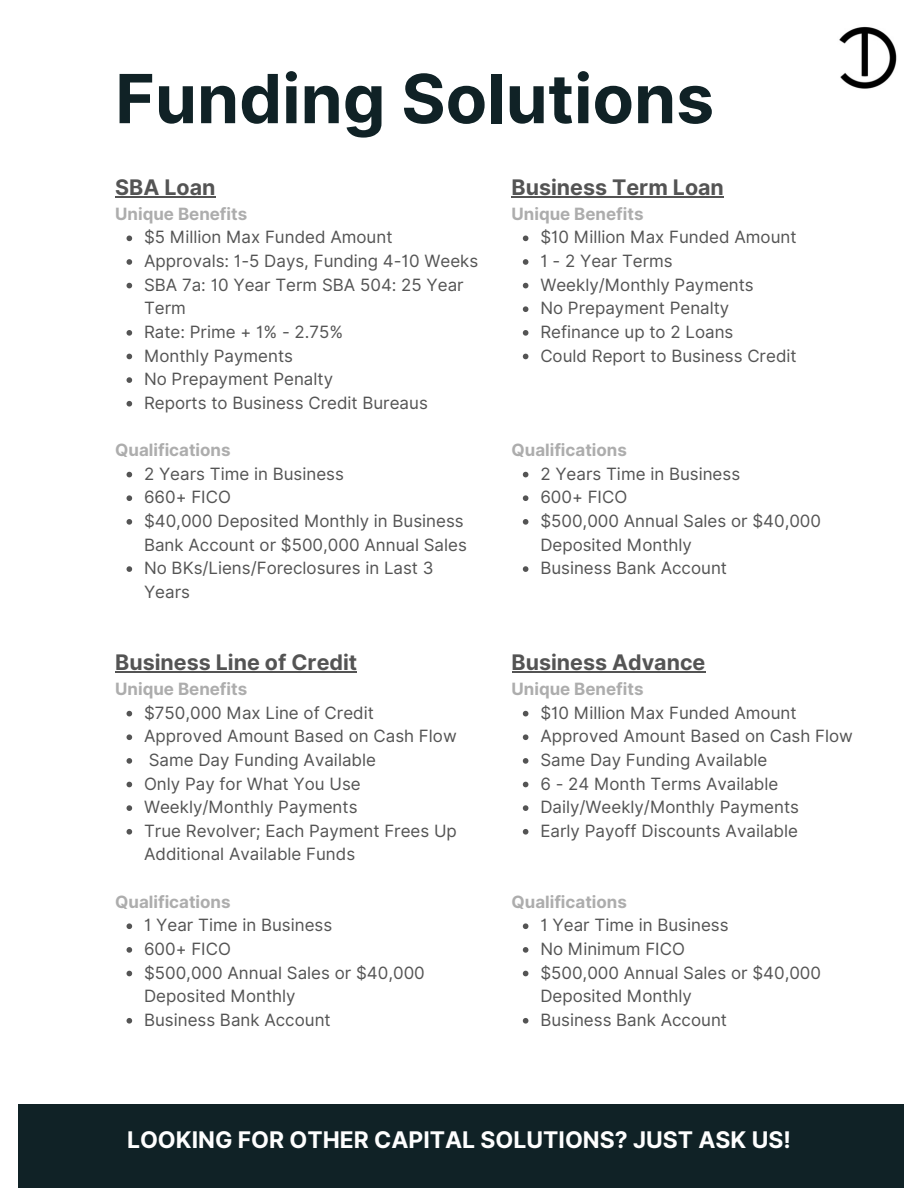
<style>
.page{position:relative;width:918px;height:1188px;background:#fff}
.page>*{position:absolute;margin:0;border:0;box-sizing:border-box;transform-origin:0 0}
.t1{font:700 67.8px "Inter";color:#102226}
.t2{font:700 22.95px "Inter";color:#fefefe}
.t3{font:700 21.45px "Inter";color:#545454}
.t4{font:16.95px/23.7px "Inter";color:#545454}
.t5{font:700 16.95px "Inter";color:#adadad}
</style>
<div class="page">
<div style="left:18px;top:1104px;width:886px;height:84px;background:#102226"></div>
<img style="left:839px;top:26px;width:58px;height:63px">
<hr style="left:115px;top:196px;width:101px;height:1px;background:#545454">
<svg style="left:127px;top:236px;width:5px;height:5px"></svg>
<svg style="left:127px;top:259px;width:5px;height:6px"></svg>
<svg style="left:127px;top:283px;width:5px;height:5px"></svg>
<svg style="left:127px;top:330px;width:5px;height:6px"></svg>
<svg style="left:127px;top:354px;width:5px;height:5px"></svg>
<svg style="left:127px;top:377px;width:5px;height:6px"></svg>
<svg style="left:127px;top:401px;width:5px;height:6px"></svg>
<svg style="left:127px;top:472px;width:5px;height:5px"></svg>
<svg style="left:127px;top:495px;width:5px;height:6px"></svg>
<svg style="left:127px;top:519px;width:5px;height:6px"></svg>
<svg style="left:127px;top:566px;width:5px;height:6px"></svg>
<hr style="left:115px;top:671px;width:242px;height:2px;background:#545454">
<svg style="left:127px;top:711px;width:5px;height:5px"></svg>
<svg style="left:127px;top:734px;width:5px;height:6px"></svg>
<svg style="left:127px;top:758px;width:5px;height:6px"></svg>
<svg style="left:127px;top:782px;width:5px;height:5px"></svg>
<svg style="left:127px;top:805px;width:5px;height:6px"></svg>
<svg style="left:127px;top:829px;width:5px;height:6px"></svg>
<svg style="left:127px;top:923px;width:5px;height:6px"></svg>
<svg style="left:127px;top:947px;width:5px;height:6px"></svg>
<svg style="left:127px;top:971px;width:5px;height:5px"></svg>
<svg style="left:127px;top:1018px;width:5px;height:6px"></svg>
<hr style="left:512px;top:671px;width:193px;height:2px;background:#545454">
<svg style="left:523px;top:711px;width:5px;height:5px"></svg>
<svg style="left:523px;top:734px;width:5px;height:6px"></svg>
<svg style="left:523px;top:758px;width:5px;height:6px"></svg>
<svg style="left:523px;top:782px;width:5px;height:5px"></svg>
<svg style="left:523px;top:805px;width:5px;height:6px"></svg>
<svg style="left:523px;top:829px;width:5px;height:6px"></svg>
<svg style="left:523px;top:923px;width:5px;height:6px"></svg>
<svg style="left:523px;top:947px;width:5px;height:6px"></svg>
<svg style="left:523px;top:971px;width:5px;height:5px"></svg>
<svg style="left:523px;top:1018px;width:5px;height:6px"></svg>
<hr style="left:512px;top:196px;width:212px;height:1px;background:#545454">
<svg style="left:523px;top:236px;width:5px;height:5px"></svg>
<svg style="left:523px;top:259px;width:5px;height:6px"></svg>
<svg style="left:523px;top:283px;width:5px;height:5px"></svg>
<svg style="left:523px;top:306px;width:5px;height:6px"></svg>
<svg style="left:523px;top:330px;width:5px;height:6px"></svg>
<svg style="left:523px;top:354px;width:5px;height:5px"></svg>
<svg style="left:523px;top:472px;width:5px;height:5px"></svg>
<svg style="left:523px;top:495px;width:5px;height:6px"></svg>
<svg style="left:523px;top:519px;width:5px;height:6px"></svg>
<svg style="left:523px;top:566px;width:5px;height:6px"></svg>
<h1 class="t1" style="left:115px;top:58px;width:600px">Funding Solutions</h1>
<h4 class="t3" style="left:115px;top:174px;width:102px">SBA Loan</h4>
<h4 class="t5" style="left:115px;top:203px;width:133px">Unique Benefits</h4>
<p class="t4" style="left:144px;top:225px;width:250px">$5 Million Max Funded Amount</p>
<p class="t4" style="left:144px;top:249px;width:336px">Approvals: 1-5 Days, Funding 4-10 Weeks</p>
<p class="t4" style="left:144px;top:273px;width:321px">SBA 7a: 10 Year Term SBA 504: 25 Year<br>Term</p>
<p class="t4" style="left:144px;top:320px;width:201px">Rate: Prime + 1% - 2.75%</p>
<p class="t4" style="left:144px;top:344px;width:150px">Monthly Payments</p>
<p class="t4" style="left:144px;top:367px;width:191px">No Prepayment Penalty</p>
<p class="t4" style="left:144px;top:391px;width:285px">Reports to Business Credit Bureaus</p>
<h4 class="t5" style="left:115px;top:440px;width:117px">Qualifications</h4>
<p class="t4" style="left:144px;top:462px;width:201px">2 Years Time in Business</p>
<p class="t4" style="left:144px;top:485px;width:88px">660+ FICO</p>
<p class="t4" style="left:144px;top:509px;width:324px">$40,000 Deposited Monthly in Business<br>Bank Account or $500,000 Annual Sales</p>
<p class="t4" style="left:144px;top:556px;width:291px">No BKs/Liens/Foreclosures in Last 3<br>Years</p>
<h3 class="t3" style="left:115px;top:650px;width:243px">Business Line of Credit</h3>
<h3 class="t5" style="left:115px;top:679px;width:133px">Unique Benefits</h3>
<p class="t4" style="left:144px;top:701px;width:231px">$750,000 Max Line of Credit</p>
<p class="t4" style="left:144px;top:724px;width:314px">Approved Amount Based on Cash Flow</p>
<p class="t4" style="left:149px;top:748px;width:229px">Same Day Funding Available</p>
<p class="t4" style="left:144px;top:772px;width:218px">Only Pay for What You Use</p>
<p class="t4" style="left:144px;top:795px;width:215px">Weekly/Monthly Payments</p>
<p class="t4" style="left:144px;top:819px;width:314px">True Revolver; Each Payment Frees Up<br>Additional Available Funds</p>
<h4 class="t5" style="left:115px;top:891px;width:117px">Qualifications</h4>
<p class="t4" style="left:144px;top:913px;width:190px">1 Year Time in Business</p>
<p class="t4" style="left:144px;top:937px;width:88px">600+ FICO</p>
<p class="t4" style="left:144px;top:961px;width:282px">$500,000 Annual Sales or $40,000<br>Deposited Monthly</p>
<p class="t4" style="left:144px;top:1008px;width:188px">Business Bank Account</p>
<h3 class="t3" style="left:512px;top:174px;width:214px">Business Term Loan</h3>
<h3 class="t5" style="left:512px;top:203px;width:133px">Unique Benefits</h3>
<p class="t4" style="left:540px;top:225px;width:258px">$10 Million Max Funded Amount</p>
<p class="t4" style="left:540px;top:249px;width:134px">1 - 2 Year Terms</p>
<p class="t4" style="left:540px;top:273px;width:215px">Weekly/Monthly Payments</p>
<p class="t4" style="left:540px;top:296px;width:191px">No Prepayment Penalty</p>
<p class="t4" style="left:540px;top:320px;width:195px">Refinance up to 2 Loans</p>
<p class="t4" style="left:540px;top:344px;width:258px">Could Report to Business Credit</p>
<h4 class="t5" style="left:512px;top:440px;width:117px">Qualifications</h4>
<p class="t4" style="left:540px;top:462px;width:201px">2 Years Time in Business</p>
<p class="t4" style="left:540px;top:485px;width:88px">600+ FICO</p>
<p class="t4" style="left:540px;top:509px;width:282px">$500,000 Annual Sales or $40,000<br>Deposited Monthly</p>
<p class="t4" style="left:540px;top:556px;width:188px">Business Bank Account</p>
<h3 class="t3" style="left:512px;top:650px;width:195px">Business Advance</h3>
<h3 class="t5" style="left:512px;top:679px;width:133px">Unique Benefits</h3>
<p class="t4" style="left:540px;top:701px;width:258px">$10 Million Max Funded Amount</p>
<p class="t4" style="left:540px;top:724px;width:314px">Approved Amount Based on Cash Flow</p>
<p class="t4" style="left:540px;top:748px;width:229px">Same Day Funding Available</p>
<p class="t4" style="left:540px;top:772px;width:240px">6 - 24 Month Terms Available</p>
<p class="t4" style="left:540px;top:795px;width:260px">Daily/Weekly/Monthly Payments</p>
<p class="t4" style="left:540px;top:819px;width:259px">Early Payoff Discounts Available</p>
<h4 class="t5" style="left:512px;top:891px;width:117px">Qualifications</h4>
<p class="t4" style="left:540px;top:913px;width:190px">1 Year Time in Business</p>
<p class="t4" style="left:540px;top:937px;width:146px">No Minimum FICO</p>
<p class="t4" style="left:540px;top:961px;width:282px">$500,000 Annual Sales or $40,000<br>Deposited Monthly</p>
<p class="t4" style="left:540px;top:1008px;width:188px">Business Bank Account</p>
<p class="t2" style="left:127px;top:1126px;width:665px">LOOKING FOR OTHER CAPITAL SOLUTIONS? JUST ASK US!</p>
</div>
